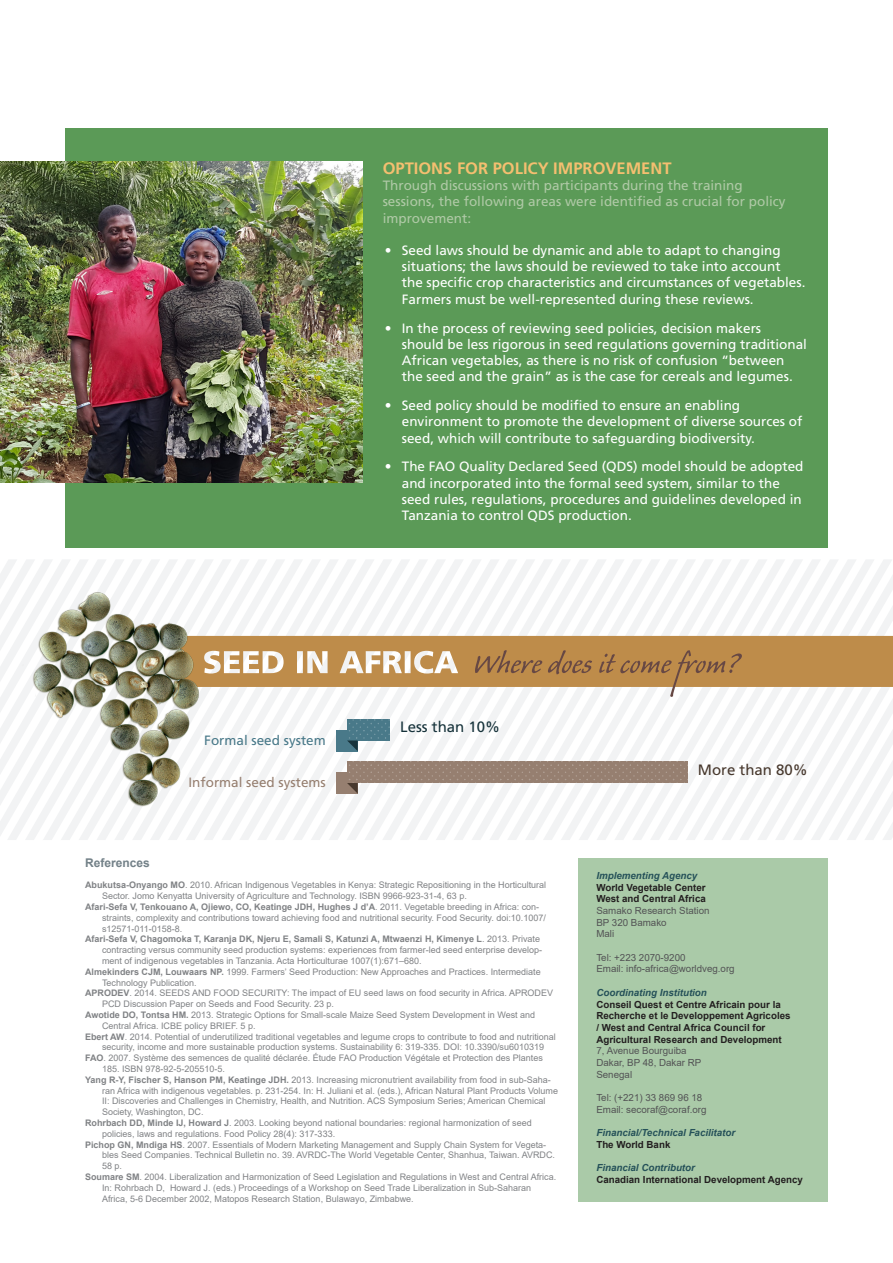
<style>
.page{position:relative;width:893px;height:1263px;background:#fff}
.page>*{position:absolute;margin:0;border:0;box-sizing:border-box;transform-origin:0 0}
.Options_text{font:700 16.5px "Frutiger";color:#f5bf70}
.t1{font:15px "Frutiger";color:#17333b}
.t2{font:15px "Frutiger";color:#48392e}
.t3{font:13.5px/16.2px "Frutiger";color:#fff}
.Options_text-2{font:13.5px/16.2px "Frutiger";color:#afc9a6}
.t4{font:13.5px "Frutiger";color:#967f70}
.t5{font:13.5px "Frutiger";color:#497989}
.Ref_text{font:700 12px "Arial";color:#738188}
.t6{font:700 9.75px/11.7px "Arial";color:#231f20}
.t7{font:9.75px "Arial";color:#535355}
.t8{font:italic 700 9.75px "Arial";color:#255159}
.Ref_text-2{font:9px/10.8px "Arial";color:#808285}
.s1{font-weight:700}
</style>
<div class="page">
<div style="left:578px;top:858px;width:250px;height:343px;background:#aacaa8"></div>
<div style="left:65px;top:128px;width:763px;height:419px;background:#5b9a57"></div>
<img style="left:0;top:572px;width:180px;height:255px">
<svg style="left:180px;top:560px;width:713px;height:280px"></svg>
<img style="left:0;top:162px;width:362px;height:321px">
<p class="Options_text" style="left:383px;top:159px;width:290px">OPTIONS FOR POLICY IMPROVEMENT</p>
<p class="Options_text-2" style="left:383px;top:177px;width:404px">Through discussions with participants during the training sessions, the following areas were identified as crucial for policy improvement:</p>
<p class="t3" style="left:402px;top:242px;width:405px;text-indent:-17px">• Seed laws should be dynamic and able to adapt to changing situations; the laws should be reviewed to take into account<br>the specific crop characteristics and circumstances of vegetables.<br>Farmers must be well-represented during these reviews.</p>
<p class="t3" style="left:402px;top:320px;width:407px;text-indent:-17px">• In the process of reviewing seed policies, decision makers<br>should be less rigorous in seed regulations governing traditional African vegetables, as there is no risk of confusion “between the seed and the grain” as is the case for cereals and legumes.</p>
<p class="t3" style="left:402px;top:397px;width:402px;text-indent:-17px">• Seed policy should be modified to ensure an enabling environment to promote the development of diverse sources of seed, which will contribute to safeguarding biodiversity.</p>
<p class="t3" style="left:402px;top:459px;width:403px;text-indent:-17px">• The FAO Quality Declared Seed (QDS) model should be adopted and incorporated into the formal seed system, similar to the seed rules, regulations, procedures and guidelines developed in Tanzania to control QDS production.</p>
<p class="t5" style="left:204px;top:732px;width:123px">Formal seed system</p>
<p class="t4" style="left:189px;top:774px;width:139px">Informal seed systems</p>
<p class="t1" style="left:400px;top:718px;width:102px">Less than 10%</p>
<p class="Ref_text" style="left:85px;top:854px;width:66px">References</p>
<p class="Ref_text-2" style="left:102px;top:880px;width:446px;text-indent:-17px"><span class="s1">Abukutsa-Onyango MO</span>. 2010. African Indigenous Vegetables in Kenya: Strategic Repositioning in the Horticultural<br>Sector. Jomo Kenyatta University of Agriculture and Technology. ISBN 9966-923-31-4, 63 p.</p>
<p class="Ref_text-2" style="left:102px;top:901px;width:445px;text-indent:-17px"><span class="s1">Afari-Sefa V, Tenkouano A, Ojiewo, CO, Keatinge JDH, Hughes J d’A</span>. 2011. Vegetable breeding in Africa: con&shy;straints, complexity and contributions toward achieving food and nutritional security. Food Security. doi:10.1007/ s12571-011-0158-8.</p>
<p class="Ref_text-2" style="left:102px;top:934px;width:442px;text-indent:-17px"><span class="s1">Afari-Sefa V, Chagomoka T, Karanja DK, Njeru E, Samali S, Katunzi A, Mtwaenzi H, Kimenye L</span>. 2013. Private contracting versus community seed production systems: experiences from farmer-led seed enterprise develop&shy;ment of indigenous vegetables in Tanzania. Acta Horticulturae 1007(1):671–680.</p>
<p class="Ref_text-2" style="left:102px;top:966px;width:440px;text-indent:-17px"><span class="s1">Almekinders CJM, Louwaars NP.</span> 1999. Farmers’ Seed Production: New Approaches and Practices. Intermediate<br>Technology Publication.</p>
<p class="Ref_text-2" style="left:102px;top:988px;width:452px;text-indent:-17px"><span class="s1">APRODEV</span>. 2014. SEEDS AND FOOD SECURITY: The impact of EU seed laws on food security in Africa. APRODEV<br>PCD Discussion Paper on Seeds and Food Security. 23 p.</p>
<p class="Ref_text-2" style="left:102px;top:1009px;width:435px;text-indent:-17px"><span class="s1">Awotide DO, Tontsa HM.</span> 2013. Strategic Options for Small-scale Maize Seed System Development in West and<br>Central Africa. ICBE policy BRIEF. 5 p.</p>
<p class="Ref_text-2" style="left:85px;top:1031px;width:472px;text-align:center"><span class="s1">Ebert AW</span>. 2014. Potential of underutilized traditional vegetables and legume crops to contribute to food and nutritional security, income and more sustainable production systems. Sustainability 6: 319-335. DOI: 10.3390/su6010319</p>
<p class="Ref_text-2" style="left:102px;top:1053px;width:442px;text-indent:-17px"><span class="s1">FAO</span>. 2007. Système des semences de qualité déclarée. Étude FAO Production Végétale et Protection des Plantes<br>185. ISBN 978-92-5-205510-5.</p>
<p class="Ref_text-2" style="left:102px;top:1074px;width:458px;text-indent:-17px"><span class="s1">Yang R-Y, Fischer S, Hanson PM, Keatinge JDH.</span> 2013. Increasing micronutrient availability from food in sub-Saha&shy;ran Africa with indigenous vegetables. p. 231-254. In: H. Juliani et al. (eds.), African Natural Plant Products Volume II: Discoveries and Challenges in Chemistry, Health, and Nutrition. ACS Symposium Series; American Chemical Society, Washington, DC.</p>
<p class="Ref_text-2" style="left:102px;top:1117px;width:431px;text-indent:-17px"><span class="s1">Rohrbach DD, Minde IJ, Howard J</span>. 2003. Looking beyond national boundaries: regional harmonization of seed policies, laws and regulations. Food Policy 28(4): 317-333.</p>
<p class="Ref_text-2" style="left:102px;top:1139px;width:454px;text-indent:-17px"><span class="s1">Pichop GN, Mndiga HS</span>. 2007. Essentials of Modern Marketing Management and Supply Chain System for Vegeta&shy;bles Seed Companies. Technical Bulletin no. 39. AVRDC-The World Vegetable Center, Shanhua, Taiwan. AVRDC.<br>58 p.</p>
<p class="Ref_text-2" style="left:102px;top:1171px;width:456px;text-indent:-17px"><span class="s1">Soumare SM</span>. 2004. Liberalization and Harmonization of Seed Legislation and Regulations in West and Central Africa.<br>In: Rohrbach D, Howard J. (eds.) Proceedings of a Workshop on Seed Trade Liberalization in Sub-Saharan<br>Africa, 5-6 December 2002, Matopos Research Station, Bulawayo, Zimbabwe.</p>
<p class="t2" style="left:698px;top:760px;width:112px">More than 80%</p>
<p class="t8" style="left:596px;top:869px;width:102px">Implementing Agency</p>
<p class="t6" style="left:596px;top:881px;width:111px">World Vegetable Center</p>
<p class="t6" style="left:596px;top:893px;width:111px">West and Central Africa</p>
<p class="t7" style="left:596px;top:904px;width:115px">Samako Research Station</p>
<p class="t7" style="left:596px;top:915px;width:72px">BP 320 Bamako</p>
<p class="t7" style="left:596px;top:927px;width:19px">Mali</p>
<p class="t7" style="left:596px;top:951px;width:91px">Tel: +223 2070-9200</p>
<p class="t7" style="left:596px;top:962px;width:140px">Email: info-africa@worldveg.org</p>
<p class="t8" style="left:596px;top:986px;width:112px">Coordinating Institution</p>
<p class="t6" style="left:596px;top:998px;width:196px">Conseil Quest et Centre Africain pour la Recherche et le Developpement Agricoles / West and Central Africa Council for Agricultural Research and Development</p>
<p class="t7" style="left:596px;top:1044px;width:92px">7, Avenue Bourguiba</p>
<p class="t7" style="left:596px;top:1056px;width:106px">Dakar, BP 48, Dakar RP</p>
<p class="t7" style="left:596px;top:1068px;width:37px">Senegal</p>
<p class="t7" style="left:596px;top:1091px;width:107px">Tel: (+221) 33 869 96 18</p>
<p class="t7" style="left:596px;top:1103px;width:112px">Email: secoraf@coraf.org</p>
<p class="t8" style="left:596px;top:1126px;width:140px">Financial/Technical Facilitator</p>
<p class="t6" style="left:596px;top:1139px;width:76px">The World Bank</p>
<p class="t8" style="left:596px;top:1161px;width:100px">Financial Contributor</p>
<p class="t6" style="left:596px;top:1174px;width:208px">Canadian International Development Agency</p>
</div>
